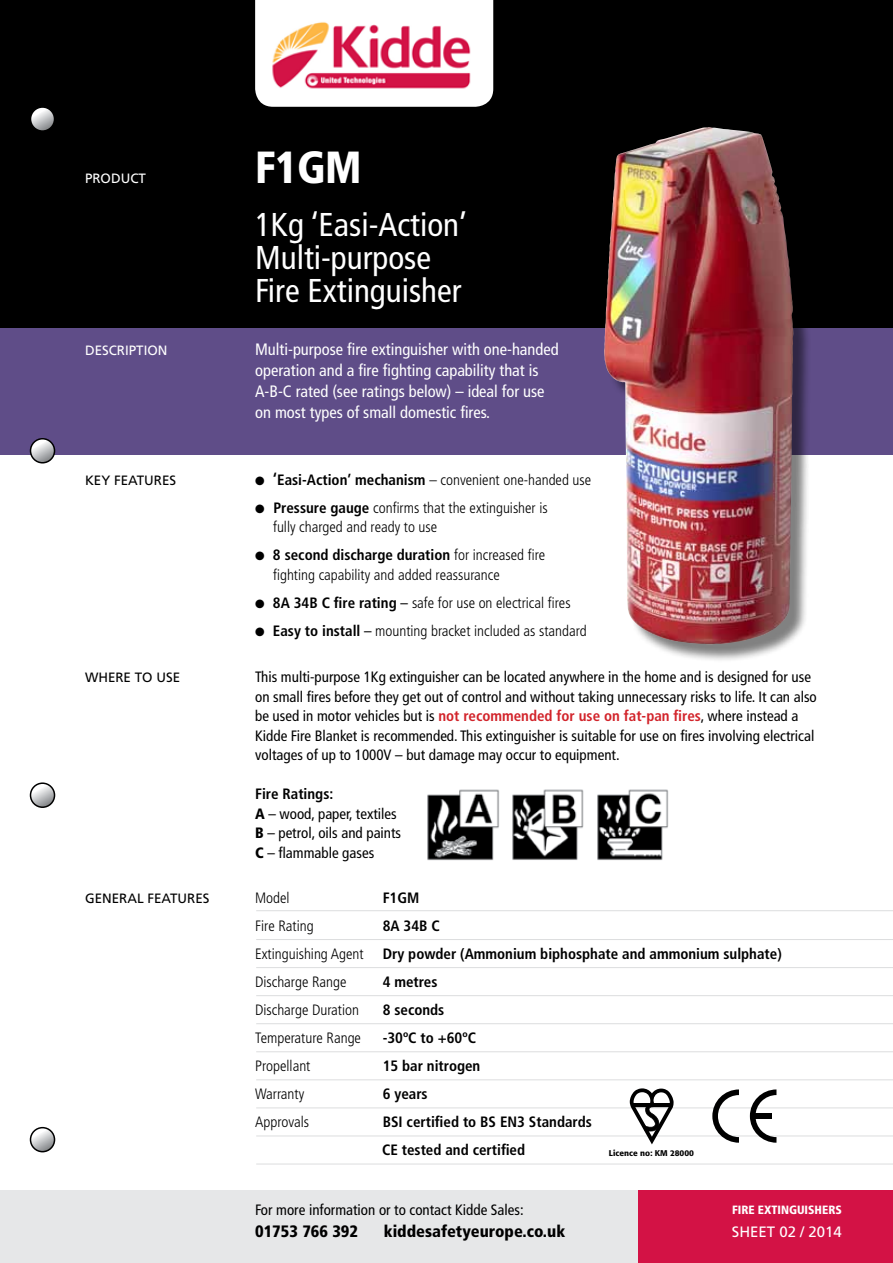
<style>
.page{position:relative;width:893px;height:1263px;background:#fff}
.page>*{position:absolute;margin:0;border:0;box-sizing:border-box;transform-origin:0 0}
.t1{font:900 condensed 45px "Frutiger";color:#fff;scale:.95 1}
.t2{font:condensed 33px/33px "Frutiger";color:#fff}
.t3{font:condensed 16.5px/21px "Frutiger";color:#fff}
.t4{font:900 condensed 16.5px "Frutiger";color:#000}
.t5{font:condensed 15px/19.5px "Frutiger";color:#000}
.t6{font:300 condensed 15px/19.5px "Frutiger";color:#000}
.t7{font:700 condensed 15px/28px "Frutiger";color:#000}
.t8{font:15px "Frutiger";color:#fff}
.t9{font:13.5px "Frutiger";color:#000}
.t10{font:13.5px "Frutiger";color:#fff}
.t11{font:900 condensed 12px "Frutiger";color:#fff}
.t12{font:500 8.25px "Formata";color:#000}
.s1{font-weight:700;font-size:16.5px}
.s2{font-weight:700}
.s3{font-weight:400}
.s4{font-weight:700;color:#d2232a}
.s5{font-weight:900}
</style>
<div class="page">
<div style="left:638px;top:1191px;width:255px;height:72px;background:#d31245"></div>
<div style="left:0;top:1191px;width:638px;height:72px;background:#e6e7e8"></div>
<div style="left:0;top:323px;width:893px;height:132px;background:#5f4d88"></div>
<div style="left:0;top:0;width:893px;height:327px;background:#000"></div>
<img style="left:255px;top:0;width:238px;height:107px">
<hr style="left:256px;top:1079px;width:637px;height:1px;background:#dcddde">
<hr style="left:256px;top:939px;width:637px;height:1px;background:#dcddde">
<hr style="left:256px;top:910px;width:637px;height:1px;background:#dcddde">
<hr style="left:256px;top:1107px;width:637px;height:1px;background:#dcddde">
<hr style="left:256px;top:967px;width:637px;height:1px;background:#dcddde">
<hr style="left:256px;top:1135px;width:637px;height:1px;background:#dcddde">
<hr style="left:256px;top:1023px;width:637px;height:1px;background:#dcddde">
<hr style="left:256px;top:995px;width:637px;height:1px;background:#dcddde">
<hr style="left:256px;top:1164px;width:637px;height:1px;background:#dcddde">
<hr style="left:256px;top:1051px;width:637px;height:1px;background:#dcddde">
<svg style="left:630px;top:1088px;width:44px;height:56px"></svg>
<svg style="left:712px;top:1089px;width:27px;height:54px"></svg>
<svg style="left:750px;top:1089px;width:26px;height:54px"></svg>
<div style="left:753px;top:1113px;width:18px;height:6px;background:#000"></div>
<div style="left:607px;top:130px;width:205px;height:533px;background:#000;opacity:.5"></div>
<img style="left:604px;top:127px;width:190px;height:517px">
<img style="left:427px;top:789px;width:73px;height:72px">
<img style="left:512px;top:789px;width:72px;height:71px">
<img style="left:597px;top:789px;width:72px;height:71px">
<svg style="left:31px;top:107px;width:24px;height:24px"></svg>
<div style="left:30px;top:106px;width:25px;height:26px;border:2px solid #000;border-radius:50%"></div>
<svg style="left:31px;top:439px;width:24px;height:24px"></svg>
<div style="left:30px;top:438px;width:25px;height:25px;border:2px solid #000;border-radius:50%"></div>
<svg style="left:31px;top:783px;width:24px;height:24px"></svg>
<div style="left:30px;top:782px;width:25px;height:26px;border:2px solid #000;border-radius:50%"></div>
<svg style="left:31px;top:1128px;width:24px;height:24px"></svg>
<div style="left:30px;top:1127px;width:25px;height:25px;border:2px solid #000;border-radius:50%"></div>
<p class="t10" style="left:85px;top:170px;width:62px">PRODUCT</p>
<h1 class="t1" style="left:255px;top:140px;width:114px">F1GM</h1>
<h2 class="t2" style="left:255px;top:208px;width:213px">1Kg ‘Easi-Action’<br>Multi-purpose<br>Fire Extinguisher</h2>
<p class="t10" style="left:85px;top:342px;width:84px">DESCRIPTION</p>
<p class="t3" style="left:255px;top:339px;width:305px">Multi-purpose fire extinguisher with one-handed operation and a fire fighting capability that is A-B-C rated (see ratings below) – ideal for use on most types of small domestic fires.</p>
<p class="t9" style="left:85px;top:472px;width:93px">KEY FEATURES</p>
<p class="t6" style="left:255px;top:470px;width:338px">● <span class="s1">‘</span><span class="s2">Easi-Action’ mechanism</span> – convenient one-handed use</p>
<p class="t6" style="left:273px;top:498px;width:276px;text-indent:-18px">● <span class="s2">Pressure gauge</span> confirms that the extinguisher is fully charged and ready to use</p>
<p class="t6" style="left:273px;top:546px;width:274px;text-indent:-18px">● <span class="s2">8 second discharge duration</span> for increased fire fighting capability and added reassurance</p>
<p class="t6" style="left:255px;top:593px;width:317px">● <span class="s2">8A 34B C fire rating</span> <span class="s3">–</span> safe for use on electrical fires</p>
<p class="t6" style="left:255px;top:621px;width:333px">● <span class="s2">Easy to install</span> <span class="s3">–</span> mounting bracket included as standard</p>
<p class="t9" style="left:85px;top:670px;width:97px">WHERE TO USE</p>
<p class="t5" style="left:255px;top:667px;width:563px">This multi-purpose 1Kg extinguisher can be located anywhere in the home and is designed for use on small fires before they get out of control and without taking unnecessary risks to life. It can also be used in motor vehicles but is <span class="s4">not recommended for use on fat-pan fires</span>, where instead a Kidde Fire Blanket is recommended. This extinguisher is suitable for use on fires involving electrical voltages of up to 1000V – but damage may occur to equipment.</p>
<p class="t5" style="left:255px;top:784px;width:148px"><span class="s2">Fire Ratings:<br></span><span class="s5">A</span> – wood, paper, textiles<br><span class="s5">B</span> – petrol, oils and paints<br><span class="s5">C</span> – flammable gases</p>
<p class="t9" style="left:85px;top:890px;width:126px">GENERAL FEATURES</p>
<p class="t6" style="left:255px;top:888px;width:36px">Model</p>
<p class="t7" style="left:383px;top:884px;width:38px">F1GM</p>
<p class="t6" style="left:255px;top:916px;width:60px">Fire Rating</p>
<p class="t7" style="left:383px;top:912px;width:59px">8A 34B C</p>
<p class="t6" style="left:255px;top:944px;width:110px">Extinguishing Agent</p>
<p class="t7" style="left:383px;top:940px;width:401px">Dry powder (Ammonium biphosphate and ammonium sulphate)</p>
<p class="t6" style="left:255px;top:972px;width:93px">Discharge Range</p>
<p class="t7" style="left:383px;top:968px;width:56px">4 metres</p>
<p class="t6" style="left:255px;top:1000px;width:105px">Discharge Duration</p>
<p class="t7" style="left:383px;top:996px;width:63px">8 seconds</p>
<p class="t6" style="left:255px;top:1028px;width:107px">Temperature Range</p>
<p class="t7" style="left:383px;top:1024px;width:95px">-30ºC to +60ºC</p>
<p class="t6" style="left:255px;top:1056px;width:57px">Propellant</p>
<p class="t7" style="left:383px;top:1052px;width:99px">15 bar nitrogen</p>
<p class="t6" style="left:255px;top:1084px;width:51px">Warranty</p>
<p class="t7" style="left:383px;top:1080px;width:46px">6 years</p>
<p class="t6" style="left:255px;top:1112px;width:55px">Approvals</p>
<p class="t7" style="left:382px;top:1108px;width:211px">BSI certified to BS EN3 Standards<br>CE tested and certified</p>
<p class="t12" style="left:609px;top:1148px;width:87px">Licence no: KM 28000</p>
<p class="t5" style="left:255px;top:1200px;width:270px">For more information or to contact Kidde Sales:</p>
<p class="t4" style="left:255px;top:1221px;width:104px">01753 766 392</p>
<p class="t4" style="left:384px;top:1221px;width:183px">kiddesafetyeurope.co.uk</p>
<p class="t11" style="left:732px;top:1203px;width:111px">FIRE EXTINGUISHERS</p>
<p class="t8" style="left:732px;top:1222px;width:112px">SHEET 02 / 2014</p>
</div>
